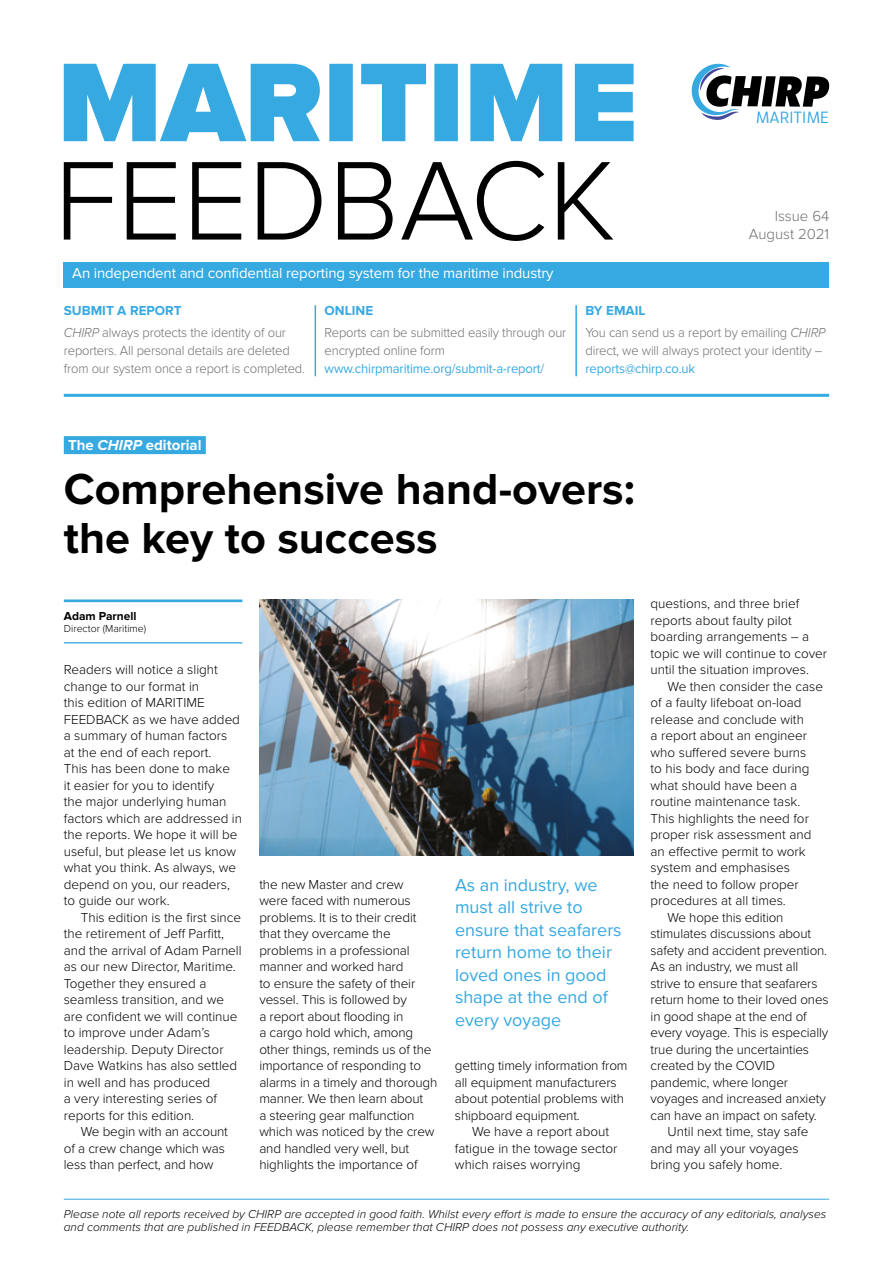
<style>
.page{position:relative;width:893px;height:1263px;background:#fff}
.page>*{position:absolute;margin:0;border:0;box-sizing:border-box;transform-origin:0 0}
.t1{font:700 45px/49.5px "Proxima Nova";color:#000}
.t2{font:18px/22.5px "Proxima Nova";color:#36a9e1}
.t3{font:16.8px "Ruck Sack";color:#36a9e1}
.t4{font:15px "Proxima Nova";letter-spacing:-.01em;color:#fff}
.t5{font:300 15px/18px "Proxima Nova";color:#706f6f;text-align:right}
.t6{font:700 15px "Proxima Nova";color:#fff}
.t7{font:300 13.5px/16.5px "Proxima Nova";color:#000}
.t8{font:300 13.5px/22.2px "Proxima Nova";letter-spacing:-.01em;color:#706f6f;scale:.96 1}
.t9{font:13.5px "Proxima Nova";letter-spacing:-.01em;color:#36a9e1;scale:.96 1}
.t10{font:700 13.5px "Proxima Nova";color:#36a9e1}
.t11{font:italic 300 12px/13.5px "Proxima Nova";color:#000}
.t12{font:700 12px "Proxima Nova";color:#000}
.t13{font:300 10.5px "Proxima Nova";color:#000}
.s1{font-weight:700;color:#36a9e1}
.s2{font-style:italic}
</style>
<div class="page">
<svg style="left:64px;top:161px;width:549px;height:80px"></svg>
<svg style="left:64px;top:64px;width:570px;height:77px"></svg>
<svg style="left:692px;top:64px;width:137px;height:56px"></svg>
<div style="left:64px;top:262px;width:765px;height:25px;background:#36a9e1"></div>
<hr style="left:64px;top:394px;width:765px;height:3px;background:#36a9e1">
<hr style="left:315px;top:305px;width:1px;height:71px;background:#36a9e1">
<hr style="left:575px;top:305px;width:2px;height:71px;background:#36a9e1">
<hr style="left:64px;top:1199px;width:765px;height:1px;background:#36a9e1">
<img style="left:259px;top:600px;width:375px;height:256px">
<div style="left:64px;top:436px;width:142px;height:18px;background:#36a9e1"></div>
<hr style="left:64px;top:599px;width:178px;height:3px;background:#36a9e1">
<hr style="left:64px;top:642px;width:178px;height:1px;background:#36a9e1">
<p class="t3" style="left:756px;top:105px;width:75px">MARITIME</p>
<p class="t4" style="left:72px;top:265px;width:483px">An independent and confidential reporting system for the maritime industry</p>
<p class="t8" style="left:64px;top:299px;width:233px"><span class="s1">SUBMIT A REPORT<br></span><span class="s2">CHIRP</span> always protects the identity of our</p>
<p class="t8" style="left:64px;top:342px;width:253px;line-height:18px">reporters. All personal details are deleted from our system once a report is completed.</p>
<p class="t10" style="left:325px;top:302px;width:50px">ONLINE</p>
<p class="t8" style="left:325px;top:324px;width:253px;line-height:18px">Reports can be submitted easily through our encrypted online form</p>
<p class="t9" style="left:325px;top:361px;width:230px">www.chirpmaritime.org/submit-a-report/</p>
<p class="t5" style="left:749px;top:208px;width:82px">Issue 64<br>August 2021</p>
<p class="t8" style="left:585px;top:299px;width:252px"><span class="s1">BY EMAIL<br></span>You can send us a report by emailing <span class="s2">CHIRP</span></p>
<p class="t8" style="left:585px;top:340px;width:248px">direct, we will always protect your identity –</p>
<p class="t9" style="left:585px;top:361px;width:116px">reports@chirp.co.uk</p>
<p class="t6" style="left:68px;top:436px;width:135px">The <span class="s2">CHIRP</span> editorial</p>
<h1 class="t1" style="left:64px;top:466px;width:573px">Comprehensive hand-overs: the key to success</h1>
<p class="t12" style="left:64px;top:609px;width:74px">Adam Parnell</p>
<p class="t13" style="left:64px;top:623px;width:84px">Director (Maritime)</p>
<p class="t7" style="left:64px;top:662px;width:180px">Readers will notice a slight change to our format in<br>this edition of MARITIME<br>FEEDBACK as we have added a summary of human factors<br>at the end of each report.<br>This has been done to make<br>it easier for you to identify<br>the major underlying human factors which are addressed in the reports. We hope it will be useful, but please let us know what you think. As always, we depend on you, our readers, to guide our work.</p>
<p class="t7" style="left:64px;top:909px;width:179px;text-indent:17px">This edition is the first since the retirement of Jeff Parfitt, and the arrival of Adam Parnell as our new Director, Maritime.<br>Together they ensured a seamless transition, and we are confident we will continue to improve under Adam’s leadership. Deputy Director<br>Dave Watkins has also settled in well and has produced<br>a very interesting series of reports for this edition.</p>
<p class="t7" style="left:64px;top:1124px;width:166px;text-indent:17px">We begin with an account of a crew change which was less than perfect, and how</p>
<p class="t7" style="left:259px;top:876px;width:180px">the new Master and crew<br>were faced with numerous problems. It is to their credit that they overcame the problems in a professional manner and worked hard<br>to ensure the safety of their vessel. This is followed by<br>a report about flooding in<br>a cargo hold which, among other things, reminds us of the importance of responding to alarms in a timely and thorough manner. We then learn about<br>a steering gear malfunction which was noticed by the crew and handled very well, but highlights the importance of</p>
<h2 class="t2" style="left:455px;top:874px;width:168px">As an industry, we must all strive to ensure that seafarers return home to their loved ones in good shape at the end of every voyage</h2>
<p class="t7" style="left:455px;top:1058px;width:174px">getting timely information from all equipment manufacturers about potential problems with shipboard equipment.</p>
<p class="t7" style="left:455px;top:1124px;width:164px;text-indent:17px">We have a report about fatigue in the towage sector which raises worrying</p>
<p class="t7" style="left:651px;top:596px;width:178px">questions, and three brief reports about faulty pilot boarding arrangements – a topic we will continue to cover until the situation improves.</p>
<p class="t7" style="left:668px;top:678px;width:157px">We then consider the case</p>
<p class="t7" style="left:651px;top:695px;width:152px">of a faulty lifeboat on-load</p>
<p class="t7" style="left:651px;top:711px;width:155px">release and conclude with</p>
<p class="t7" style="left:651px;top:728px;width:158px">a report about an engineer</p>
<p class="t7" style="left:651px;top:744px;width:157px">who suffered severe burns</p>
<p class="t7" style="left:651px;top:761px;width:161px">to his body and face during</p>
<p class="t7" style="left:651px;top:777px;width:148px">what should have been a</p>
<p class="t7" style="left:651px;top:794px;width:151px">routine maintenance task.</p>
<p class="t7" style="left:651px;top:810px;width:160px">This highlights the need for</p>
<p class="t7" style="left:651px;top:827px;width:162px">proper risk assessment and</p>
<p class="t7" style="left:651px;top:843px;width:156px">an effective permit to work</p>
<p class="t7" style="left:651px;top:860px;width:141px">system and emphasises</p>
<p class="t7" style="left:651px;top:876px;width:150px">the need to follow proper</p>
<p class="t7" style="left:651px;top:893px;width:137px">procedures at all times.</p>
<p class="t7" style="left:668px;top:909px;width:117px">We hope this edition</p>
<p class="t7" style="left:651px;top:926px;width:162px">stimulates discussions about</p>
<p class="t7" style="left:651px;top:942px;width:178px">safety and accident prevention.</p>
<p class="t7" style="left:651px;top:959px;width:149px">As an industry, we must all</p>
<p class="t7" style="left:651px;top:975px;width:168px">strive to ensure that seafarers</p>
<p class="t7" style="left:651px;top:992px;width:179px">return home to their loved ones</p>
<p class="t7" style="left:651px;top:1008px;width:158px">in good shape at the end of</p>
<p class="t7" style="left:651px;top:1025px;width:179px">every voyage. This is especially</p>
<p class="t7" style="left:651px;top:1041px;width:160px">true during the uncertainties</p>
<p class="t7" style="left:651px;top:1058px;width:126px">created by the COVID</p>
<p class="t7" style="left:651px;top:1074px;width:139px">pandemic, where longer</p>
<p class="t7" style="left:651px;top:1091px;width:177px">voyages and increased anxiety</p>
<p class="t7" style="left:651px;top:1107px;width:168px">can have an impact on safety.</p>
<p class="t7" style="left:668px;top:1124px;width:142px">Until next time, stay safe</p>
<p class="t7" style="left:651px;top:1140px;width:150px">and may all your voyages</p>
<p class="t7" style="left:651px;top:1157px;width:133px">bring you safely home.</p>
<p class="t11" style="left:64px;top:1208px;width:764px">Please note all reports received by CHIRP are accepted in good faith. Whilst every effort is made to ensure the accuracy of any editorials, analyses and comments that are published in FEEDBACK, please remember that CHIRP does not possess any executive authority.</p>
</div>
